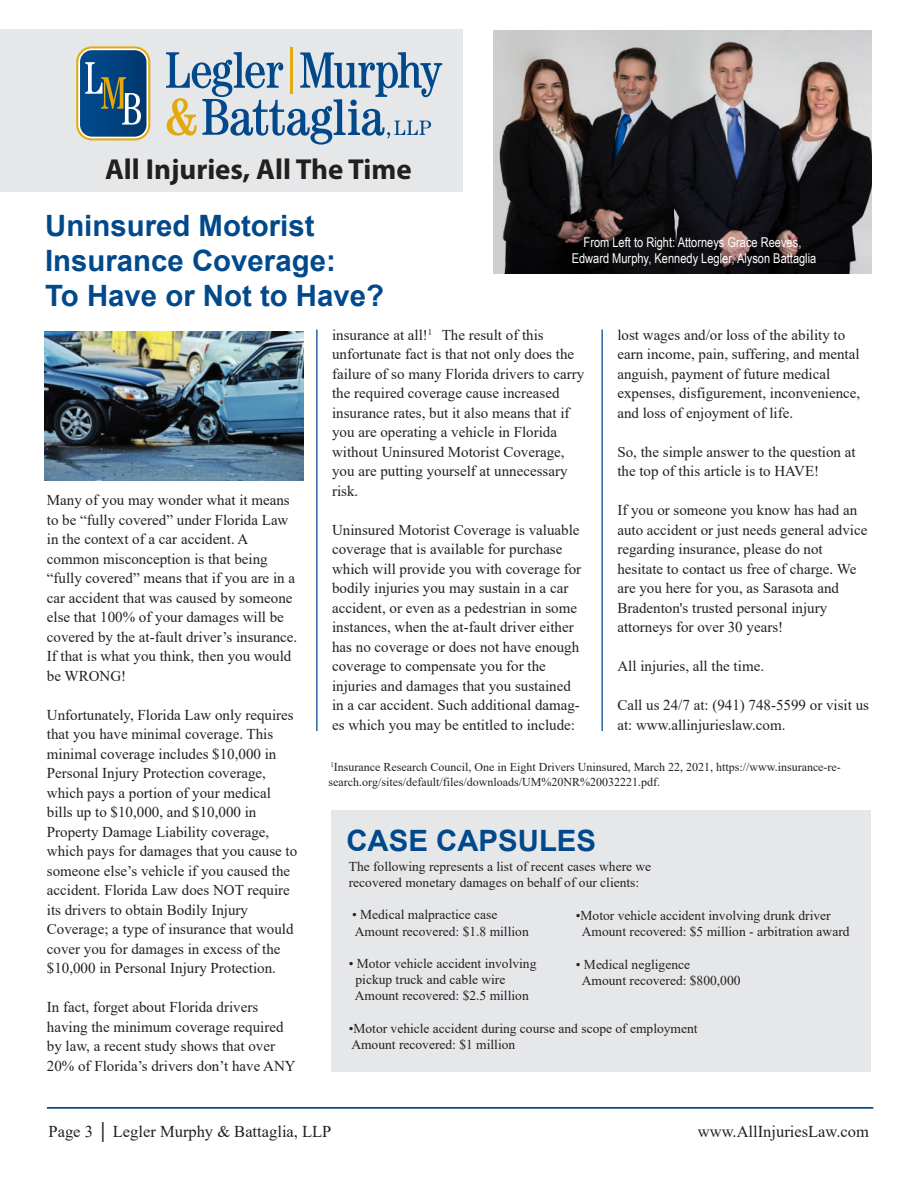
<style>
.page{position:relative;width:918px;height:1188px;background:#fff}
.page>*{position:absolute;margin:0;border:0;box-sizing:border-box;transform-origin:0 0}
.t1{font:700 29.4px/35.2px "Arial";color:#01498b}
.t2{font:700 28.95px "Myriad Pro";color:#231f20}
.t3{font:16.5px "Times New Roman";color:#231f20}
.t4{font:15px/19.5px "Times New Roman";color:#231f20}
.t5{font:13.5px/16.2px "Times New Roman";color:#231f20}
.t6{font:13.5px/16.2px "Arial Narrow";color:#fff;text-align:center}
.t7{font:12px/15px "Times New Roman";color:#231f20}
</style>
<div class="page">
<img style="left:494px;top:31px;width:377px;height:243px">
<hr style="left:316px;top:330px;width:2px;height:401px;background:#01498b">
<hr style="left:602px;top:330px;width:1px;height:401px;background:#01498b">
<div style="left:331px;top:810px;width:540px;height:261px;background:#e6e7e9"></div>
<hr style="left:47px;top:1107px;width:826px;height:2px;background:#01498b">
<img style="left:44px;top:331px;width:259px;height:149px">
<div style="left:0;top:30px;width:463px;height:162px;background:#e6e7e9"></div>
<svg style="left:76px;top:46px;width:74px;height:94px"></svg>
<svg style="left:78px;top:48px;width:70px;height:90px;background:#386689"></svg>
<svg style="left:166px;top:52px;width:276px;height:93px"></svg>
<hr style="left:290px;top:47px;width:3px;height:47px;background:#e3aa0f">
<h2 class="t2" style="left:105px;top:158px;width:308px">All Injuries, All The Time</h2>
<h1 class="t1" style="left:45px;top:211px;width:341px">Uninsured Motorist<br>Insurance Coverage:<br>To Have or Not to Have?</h1>
<p class="t6" style="left:572px;top:235px;width:246px">From Left to Right: Attorneys Grace Reeves,<br>Edward Murphy, Kennedy Legler, Alyson Battaglia</p>
<p class="t4" style="left:47px;top:492px;width:252px">Many of you may wonder what it means to be “fully covered” under Florida Law in the context of a car accident. A common misconception is that being “fully covered” means that if you are in a car accident that was caused by someone else that 100% of your damages will be covered by the at-fault driver’s insurance.<br>If that is what you think, then you would be WRONG!</p>
<p class="t4" style="left:47px;top:706px;width:252px">Unfortunately, Florida Law only requires that you have minimal coverage. This minimal coverage includes $10,000 in Personal Injury Protection coverage, which pays a portion of your medical bills up to $10,000, and $10,000 in Property Damage Liability coverage, which pays for damages that you cause to someone else’s vehicle if you caused the accident. Florida Law does NOT require its drivers to obtain Bodily Injury Coverage; a type of insurance that would cover you for damages in excess of the $10,000 in Personal Injury Protection.</p>
<p class="t4" style="left:47px;top:999px;width:250px">In fact, forget about Florida drivers having the minimum coverage required by law, a recent study shows that over 20% of Florida’s drivers don’t have ANY</p>
<p class="t4" style="left:332px;top:326px;width:254px">insurance at all!<sup>1</sup> The result of this unfortunate fact is that not only does the failure of so many Florida drivers to carry the required coverage cause increased insurance rates, but it also means that if you are operating a vehicle in Florida without Uninsured Motorist Coverage, you are putting yourself at unnecessary risk.</p>
<p class="t4" style="left:332px;top:521px;width:251px">Uninsured Motorist Coverage is valuable coverage that is available for purchase which will provide you with coverage for bodily injuries you may sustain in a car accident, or even as a pedestrian in some instances, when the at-fault driver either has no coverage or does not have enough coverage to compensate you for the injuries and damages that you sustained in a car accident. Such additional damag&shy;es which you may be entitled to include:</p>
<p class="t4" style="left:617px;top:326px;width:244px">lost wages and/or loss of the ability to earn income, pain, suffering, and mental anguish, payment of future medical expenses, disfigurement, inconvenience, and loss of enjoyment of life.</p>
<p class="t4" style="left:617px;top:443px;width:240px">So, the simple answer to the question at the top of this article is to HAVE!</p>
<p class="t4" style="left:617px;top:502px;width:251px">If you or someone you know has had an auto accident or just needs general advice regarding insurance, please do not hesitate to contact us free of charge. We are you here for you, as Sarasota and Bradenton's trusted personal injury attorneys for over 30 years!</p>
<p class="t4" style="left:617px;top:658px;width:148px">All injuries, all the time.</p>
<p class="t4" style="left:617px;top:697px;width:253px">Call us 24/7 at: (941) 748-5599 or visit us at: www.allinjurieslaw.com.</p>
<p class="t7" style="left:329px;top:760px;width:514px"><sup>1</sup>Insurance Research Council, One in Eight Drivers Uninsured, March 22, 2021, https://www.insurance-re&shy;search.org/sites/default/files/downloads/UM%20NR%20032221.pdf.</p>
<h1 class="t1" style="left:346px;top:825px;width:251px">CASE CAPSULES</h1>
<p class="t5" style="left:349px;top:859px;width:304px">The following represents a list of recent cases where we recovered monetary damages on behalf of our clients:</p>
<p class="t5" style="left:352px;top:908px;width:178px">ï Medical malpractice case<br>Amount recovered: $1.8 million</p>
<p class="t5" style="left:355px;top:956px;width:183px;text-indent:-6px">ï Motor vehicle accident involving pickup truck and cable wire<br>Amount recovered: $2.5 million</p>
<p class="t5" style="left:349px;top:1021px;width:350px">ïMotor vehicle accident during course and scope of employment<br>Amount recovered: $1 million</p>
<p class="t5" style="left:582px;top:909px;width:269px;text-indent:-6px">ïMotor vehicle accident involving drunk driver<br>Amount recovered: $5 million - arbitration award</p>
<p class="t5" style="left:582px;top:957px;width:160px;text-indent:-6px">ï Medical negligence<br>Amount recovered: $800,000</p>
<p class="t3" style="left:49px;top:1125px;width:284px">Page 3 │ Legler Murphy &amp; Battaglia, LLP</p>
<p class="t3" style="left:698px;top:1125px;width:173px">www.AllInjuriesLaw.com</p>
</div>
